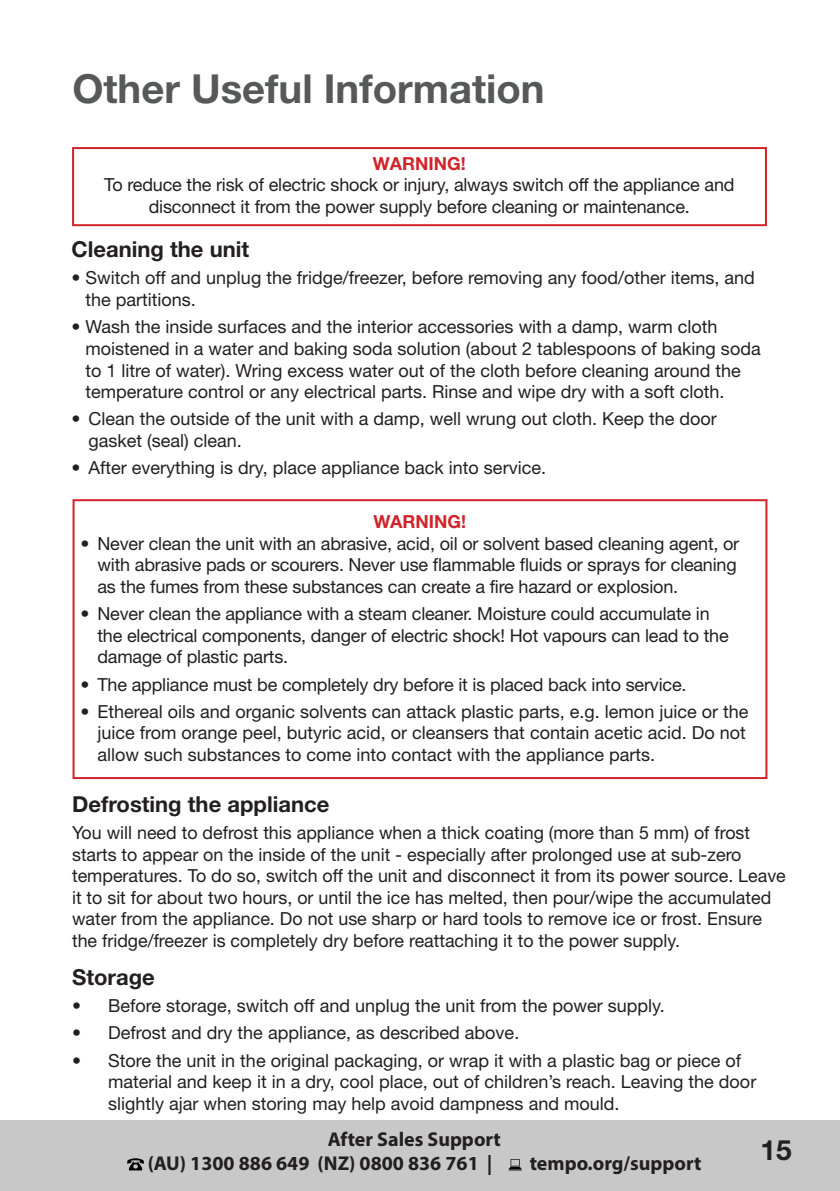
<style>
.page{position:relative;width:840px;height:1191px;background:#fff}
.page>*{position:absolute;margin:0;border:0;box-sizing:border-box;transform-origin:0 0}
.Heading{font:700 40px "Helvetica Neue";color:#57585a}
.t1{font:700 28px "Helvetica Neue LT Std";color:#231f20}
.Sub_Sub_heading_-_sm{font:700 22px "Helvetica Neue";color:#231f20}
.t2{font:700 20px/24px "Myriad Pro";color:#231f20}
.body{font:18px/21.6px "Helvetica Neue";color:#231f20}
.bullet_point{font:18px/21.6px "Helvetica Neue";letter-spacing:-.01em;color:#231f20;text-align:center}
.bullet_point-2{font:700 18px "Helvetica Neue";color:#d1232a}
.s1{font-family:"Helvetica Neue";font-weight:800}
</style>
<div class="page">
<div style="left:0;top:1120px;width:839px;height:71px;background:#c8c8c9"></div>
<svg style="left:127px;top:1158px;width:17px;height:12px"></svg>
<svg style="left:508px;top:1159px;width:13px;height:11px"></svg>
<div style="left:72px;top:147px;width:694px;height:79px;border:2px solid #d1232a"></div>
<div style="left:72px;top:499px;width:695px;height:280px;border:2px solid #d1232a"></div>
<p class="Heading" style="left:72px;top:64px;width:473px">Other Useful Information</p>
<p class="bullet_point-2" style="left:373px;top:152px;width:94px">WARNING!</p>
<p class="bullet_point" style="left:104px;top:174px;width:631px">To reduce the risk of electric shock or injury, always switch off the appliance and disconnect it from the power supply before cleaning or maintenance.</p>
<p class="Sub_Sub_heading_-_sm" style="left:71px;top:236px;width:179px">Cleaning the unit</p>
<p class="body" style="left:85px;top:267px;width:670px;text-indent:-14px">• Switch off and unplug the fridge/freezer, before removing any food/other items, and the partitions.</p>
<p class="body" style="left:85px;top:316px;width:676px;text-indent:-14px">• Wash the inside surfaces and the interior accessories with a damp, warm cloth moistened in a water and baking soda solution (about 2 tablespoons of baking soda to 1 litre of water). Wring excess water out of the cloth before cleaning around the temperature control or any electrical parts. Rinse and wipe dry with a soft cloth.</p>
<p class="body" style="left:88px;top:408px;width:629px;text-indent:-17px">• Clean the outside of the unit with a damp, well wrung out cloth. Keep the door gasket (seal) clean.</p>
<p class="body" style="left:71px;top:457px;width:476px">• After everything is dry, place appliance back into service.</p>
<p class="bullet_point-2" style="left:373px;top:510px;width:94px">WARNING!</p>
<p class="body" style="left:97px;top:532px;width:643px;text-indent:-17px">• Never clean the unit with an abrasive, acid, oil or solvent based cleaning agent, or with abrasive pads or scourers. Never use flammable fluids or sprays for cleaning as the fumes from these substances can create a fire hazard or explosion.</p>
<p class="body" style="left:97px;top:602px;width:632px;text-indent:-17px">• Never clean the appliance with a steam cleaner. Moisture could accumulate in the electrical components, danger of electric shock! Hot vapours can lead to the damage of plastic parts.</p>
<p class="body" style="left:80px;top:673px;width:607px">• The appliance must be completely dry before it is placed back into service.</p>
<p class="body" style="left:97px;top:700px;width:652px;text-indent:-17px">• Ethereal oils and organic solvents can attack plastic parts, e.g. lemon juice or the juice from orange peel, butyric acid, or cleansers that contain acetic acid. Do not allow such substances to come into contact with the appliance parts.</p>
<p class="Sub_Sub_heading_-_sm" style="left:72px;top:790px;width:259px">Defrosting the appliance</p>
<p class="body" style="left:72px;top:821px;width:714px">You will need to defrost this appliance when a thick coating (more than 5 mm) of frost starts to appear on the inside of the unit - especially after prolonged use at sub-zero temperatures. To do so, switch off the unit and disconnect it from its power source. Leave it to sit for about two hours, or until the ice has melted, then pour/wipe the accumulated water from the appliance. Do not use sharp or hard tools to remove ice or frost. Ensure the fridge/freezer is completely dry before reattaching it to the power supply.</p>
<p class="Sub_Sub_heading_-_sm" style="left:72px;top:963px;width:84px">Storage</p>
<p class="body" style="left:72px;top:994px;width:594px">• Before storage, switch off and unplug the unit from the power supply.</p>
<p class="body" style="left:72px;top:1022px;width:448px">• Defrost and dry the appliance, as described above.</p>
<p class="body" style="left:108px;top:1049px;width:649px;text-indent:-36px">• Store the unit in the original packaging, or wrap it with a plastic bag or piece of material and keep it in a dry, cool place, out of children’s reach. Leaving the door slightly ajar when storing may help avoid dampness and mould.</p>
<p class="t2" style="left:148px;top:1127px;width:354px;text-indent:180px">After Sales Support (AU) 1300 886 649 (NZ) 0800 836 761 |</p>
<p class="t2" style="left:529px;top:1151px;width:173px">tempo.org/support</p>
<h2 class="t1" style="left:760px;top:1132px;width:48px">15<span class="s1">15</span></h2>
</div>
